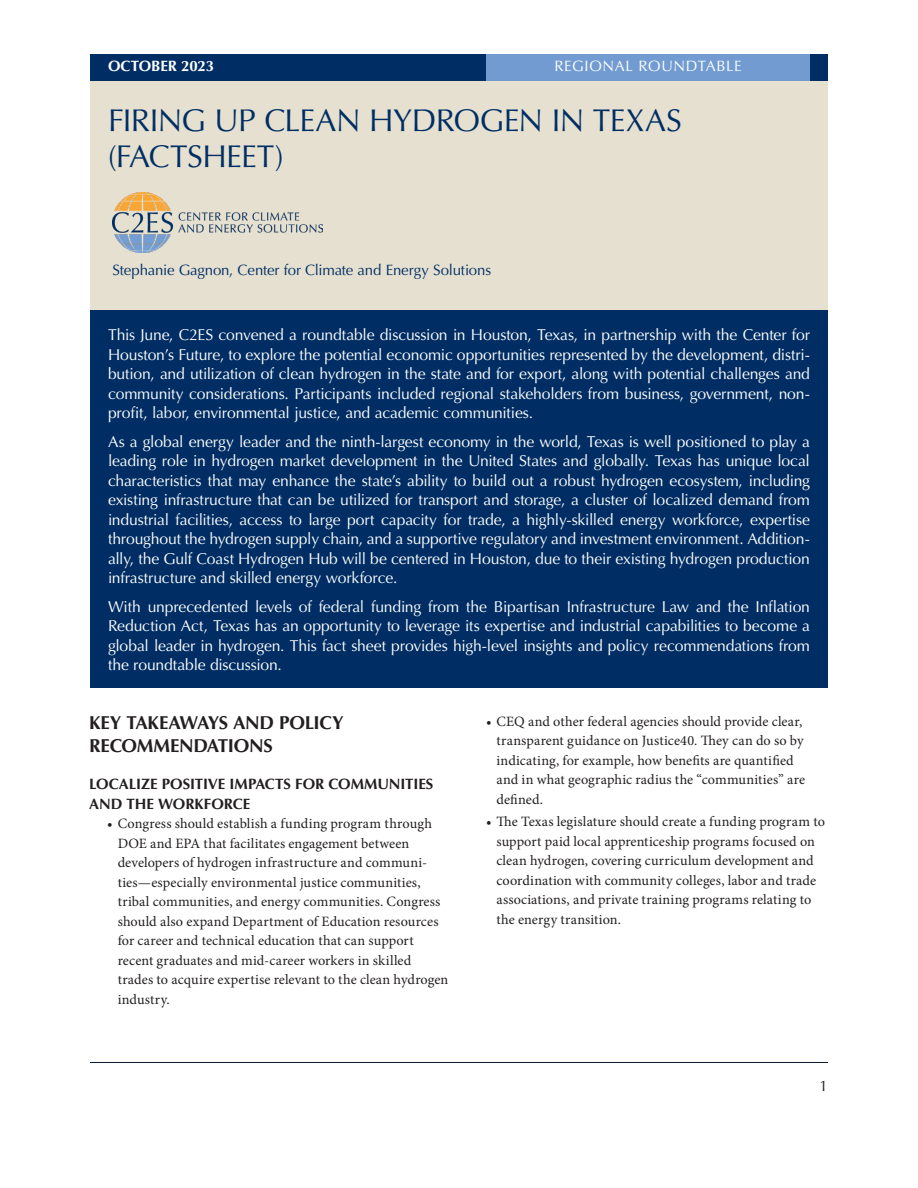
<style>
.page{position:relative;width:918px;height:1188px;background:#fff}
.page>*{position:absolute;margin:0;border:0;box-sizing:border-box;transform-origin:0 0}
.FCI_H1_TITLE{font:31.5px/36px "Optima LT Std";letter-spacing:-.02em;color:#002e64}
.FCI_H2_Optima_Bold_Caps_12_5{font:700 18.75px/22.5px "Optima LT Std";letter-spacing:-.015em;color:#231f20}
.FCI_Opening_Summary{font:15.75px/19.5px "Optima LT Std";letter-spacing:-.01em;color:#fff;text-align:justify}
.FCI_H3_Optima_Bold_Caps_10{font:700 15px/19.5px "Optima LT Std";letter-spacing:-.005em;color:#231f20}
.FCI_Author{font:15px "Optima LT Std";letter-spacing:-.01em;color:#002e64}
.t1{font:15px "Optima LT Std";letter-spacing:.04em;color:#fff}
.t2{font:700 15px "Optima LT Std";color:#fff}
.t3{font:15px "Optima LT Std";color:#231f20}
.t4{font:14.25px/19.5px "Minion Pro";letter-spacing:.01em;color:#231f20}
</style>
<div class="page">
<div style="left:88px;top:1059px;width:742px;height:5px;background:#231f20;opacity:.75"></div>
<div style="left:90px;top:76px;width:738px;height:234px;background:#e5e0d0"></div>
<img style="left:112px;top:192px;width:210px;height:60px">
<div style="left:90px;top:54px;width:738px;height:27px;background:#002e64"></div>
<div style="left:486px;top:54px;width:324px;height:27px;background:#729cd1"></div>
<div style="left:90px;top:310px;width:738px;height:378px;background:#002e64"></div>
<p class="t2" style="left:108px;top:58px;width:108px">OCTOBER 2023</p>
<p class="t1" style="left:554px;top:58px;width:189px">REGIONAL ROUNDTABLE</p>
<p class="FCI_H1_TITLE" style="left:108px;top:103px;width:575px">FIRING UP CLEAN HYDROGEN IN TEXAS (FACTSHEET)</p>
<p class="FCI_Author" style="left:112px;top:262px;width:380px">Stephanie Gagnon, Center for Climate and Energy Solutions</p>
<p class="FCI_Opening_Summary" style="left:108px;top:325px;width:704px">This June, C2ES convened a roundtable discussion in Houston, Texas, in partnership with the Center for Houston’s Future, to explore the potential economic opportunities represented by the development, distri&shy;bution, and utilization of clean hydrogen in the state and for export, along with potential challenges and community considerations. Participants included regional stakeholders from business, government, non&shy;profit, labor, environmental justice, and academic communities.</p>
<p class="FCI_Opening_Summary" style="left:108px;top:432px;width:704px">As a global energy leader and the ninth-largest economy in the world, Texas is well positioned to play a leading role in hydrogen market development in the United States and globally. Texas has unique local characteristics that may enhance the state’s ability to build out a robust hydrogen ecosystem, including existing infrastructure that can be utilized for transport and storage, a cluster of localized demand from industrial facilities, access to large port capacity for trade, a highly-skilled energy workforce, expertise throughout the hydrogen supply chain, and a supportive regulatory and investment environment. Addition&shy;ally, the Gulf Coast Hydrogen Hub will be centered in Houston, due to their existing hydrogen production infrastructure and skilled energy workforce.</p>
<p class="FCI_Opening_Summary" style="left:108px;top:597px;width:704px">With unprecedented levels of federal funding from the Bipartisan Infrastructure Law and the Inflation Reduction Act, Texas has an opportunity to leverage its expertise and industrial capabilities to become a global leader in hydrogen. This fact sheet provides high-level insights and policy recommendations from the roundtable discussion.</p>
<p class="FCI_H2_Optima_Bold_Caps_12_5" style="left:89px;top:712px;width:256px">KEY TAKEAWAYS AND POLICY<br>RECOMMENDATIONS</p>
<p class="FCI_H3_Optima_Bold_Caps_10" style="left:89px;top:775px;width:346px">LOCALIZE POSITIVE IMPACTS FOR COMMUNITIES<br>AND THE WORKFORCE</p>
<p class="t4" style="left:118px;top:814px;width:332px;text-indent:-10px">• Congress should establish a funding program through DOE and EPA that facilitates engagement between developers of hydrogen infrastructure and communi&shy;ties—especially environmental justice communities, tribal communities, and energy communities. Congress should also expand Department of Education resources for career and technical education that can support recent graduates and mid-career workers in skilled trades to acquire expertise relevant to the clean hydrogen industry.</p>
<p class="t4" style="left:496px;top:712px;width:310px;text-indent:-10px">• CEQ and other federal agencies should provide clear, transparent guidance on Justice40. They can do so by indicating, for example, how benefits are quantified and in what geographic radius the “communities” are defined.</p>
<p class="t4" style="left:496px;top:812px;width:330px;text-indent:-10px">• The Texas legislature should create a funding program to support paid local apprenticeship programs focused on clean hydrogen, covering curriculum development and coordination with community colleges, labor and trade associations, and private training programs relating to the energy transition.</p>
<p class="t3" style="left:820px;top:1077px;width:10px">1</p>
</div>
